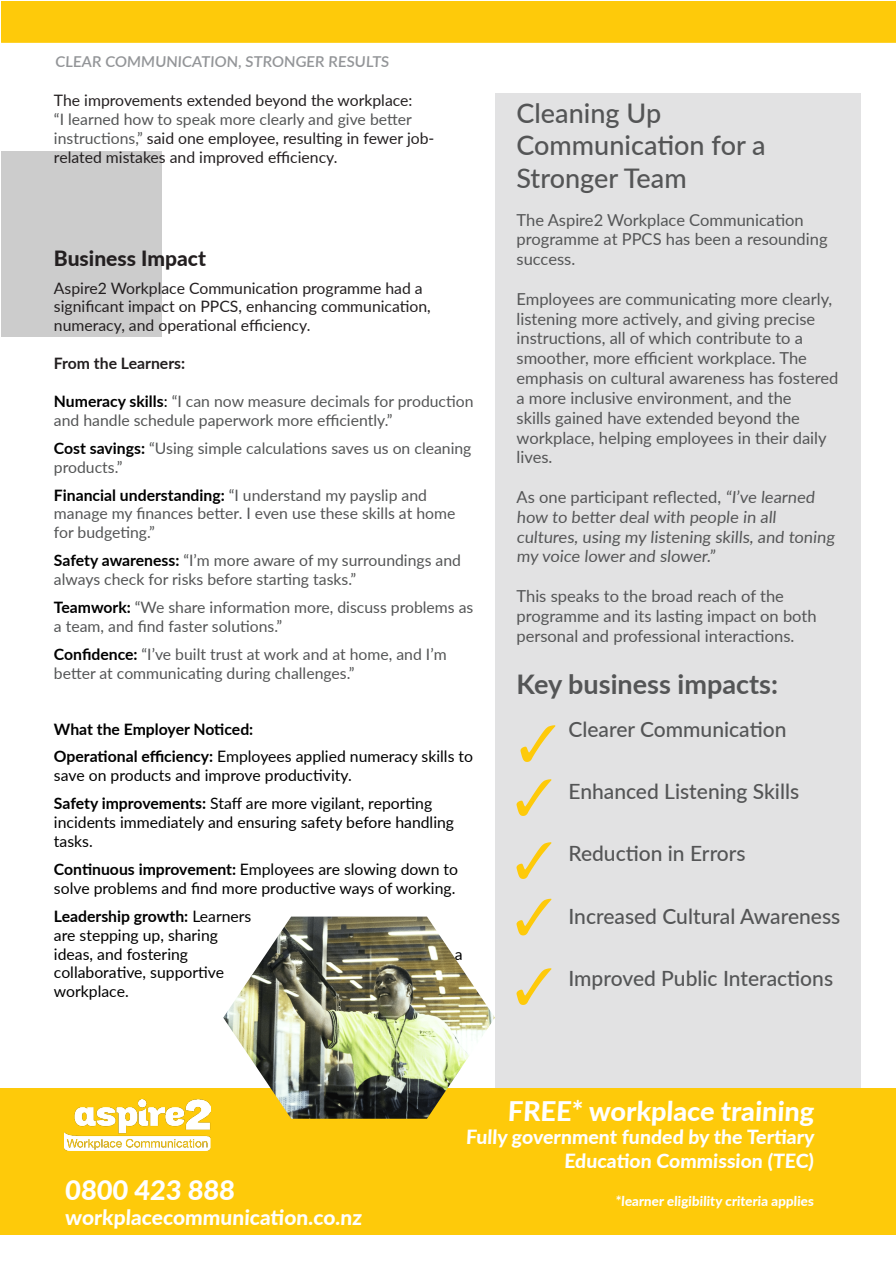
<style>
.page{position:relative;width:896px;height:1265px;background:#fff}
.page>*{position:absolute;margin:0;border:0;box-sizing:border-box;transform-origin:0 0}
.t1{font:500 27px/32.4px "Lato";color:#545556}
.t2{font:800 27px "Lato";color:#fff}
.t3{font:700 27px "Lato";color:#545556}
.t4{font:500 21px "Lato";color:#545556}
.t5{font:800 21px "Lato";color:#fff}
.t6{font:800 21px "Lato";color:#231f20}
.t7{font:800 19.5px/23.4px "Lato";color:#fff;text-align:right}
.t8{font:16.5px/19.8px "Lato";color:#545556}
.t9{font:15.75px/18.9px "Lato";color:#545556}
.t10{font:15.75px/18.9px "Lato";color:#000}
.t11{font:15.75px/18.9px "Lato";color:#231f20}
.t12{font:700 15.75px "Lato";letter-spacing:-.005em;color:#000}
.t13{font:700 15.75px "Lato";color:#231f20}
.t14{font:600 15px "Lato";color:#939598}
.t15{font:800 13.5px "Lato";color:#fff}
.s1{color:#545556}
.s2{font-weight:700;color:#000}
.s3{color:#000}
.s4{font-weight:700}
</style>
<div class="page">
<div style="left:1px;top:151px;width:161px;height:186px;background:#ccc"></div>
<div style="left:494px;top:94px;width:366px;height:1085px;background:#e2e2e3"></div>
<svg style="left:520px;top:725px;width:35px;height:37px"></svg>
<svg style="left:516px;top:779px;width:35px;height:37px"></svg>
<svg style="left:516px;top:842px;width:35px;height:37px"></svg>
<svg style="left:516px;top:899px;width:35px;height:36px"></svg>
<div style="left:0;top:1088px;width:895px;height:146px;background:#feca0a"></div>
<img style="left:65px;top:1099px;width:145px;height:51px">
<div style="left:1px;top:1px;width:894px;height:42px;background:#feca0a"></div>
<img style="left:223px;top:917px;width:271px;height:202px">
<svg style="left:516px;top:968px;width:35px;height:37px"></svg>
<p class="t14" style="left:55px;top:51px;width:336px">CLEAR COMMUNICATION, STRONGER RESULTS</p>
<p class="t11" style="left:54px;top:90px;width:382px">The improvements extended beyond the workplace:<br><span class="s1">“I learned how to speak more clearly and give better instructions,”</span> said one employee, resulting in fewer job&shy;related mistakes and improved efficiency.</p>
<p class="t6" style="left:54px;top:242px;width:153px">Business Impact</p>
<p class="t11" style="left:54px;top:278px;width:378px">Aspire2 Workplace Communication programme had a significant impact on PPCS, enhancing communication, numeracy, and operational efficiency.</p>
<p class="t13" style="left:54px;top:352px;width:133px">From the Learners:</p>
<p class="t9" style="left:54px;top:391px;width:421px"><span class="s2">Numeracy skills</span><span class="s3">:</span> “I can now measure decimals for production and handle schedule paperwork more efficiently.”</p>
<p class="t9" style="left:54px;top:438px;width:419px"><span class="s2">Cost savings:</span> “Using simple calculations saves us on cleaning products.”</p>
<p class="t9" style="left:54px;top:485px;width:403px"><span class="s2">Financial understanding:</span> “I understand my payslip and manage my finances better. I even use these skills at home for budgeting.”</p>
<p class="t9" style="left:54px;top:550px;width:408px"><span class="s2">Safety awareness:</span> “I’m more aware of my surroundings and always check for risks before starting tasks.”</p>
<p class="t9" style="left:54px;top:597px;width:421px"><span class="s2">Teamwork:</span> “We share information more, discuss problems as a team, and find faster solutions.”</p>
<p class="t9" style="left:54px;top:644px;width:394px"><span class="s2">Confidence:</span> “I’ve built trust at work and at home, and I’m better at communicating during challenges.”</p>
<p class="t12" style="left:54px;top:717px;width:201px">What the Employer Noticed:</p>
<p class="t10" style="left:54px;top:747px;width:420px"><span class="s4">Operational efficiency:</span> Employees applied numeracy skills to save on products and improve productivity.</p>
<p class="t10" style="left:54px;top:793px;width:401px"><span class="s4">Safety improvements:</span> Staff are more vigilant, reporting incidents immediately and ensuring safety before handling tasks.</p>
<p class="t10" style="left:54px;top:859px;width:405px"><span class="s4">Continuous improvement:</span> Employees are slowing down to solve problems and find more productive ways of working.</p>
<p class="t10" style="left:54px;top:906px;width:199px"><span class="s4">Leadership growth:</span> Learners are stepping up, sharing ideas, and fostering</p>
<p class="t10" style="left:454px;top:944px;width:9px">a</p>
<p class="t10" style="left:54px;top:963px;width:172px">collaborative, supportive workplace.</p>
<p class="t1" style="left:516px;top:96px;width:250px">Cleaning Up<br>Communication for a<br>Stronger Team</p>
<p class="t8" style="left:516px;top:209px;width:312px">The Aspire2 Workplace Communication programme at PPCS has been a resounding success.</p>
<p class="t8" style="left:516px;top:288px;width:323px">Employees are communicating more clearly, listening more actively, and giving precise instructions, all of which contribute to a smoother, more efficient workplace. The emphasis on cultural awareness has fostered a more inclusive environment, and the<br>skills gained have extended beyond the workplace, helping employees in their daily lives.</p>
<p class="t8" style="left:516px;top:486px;width:321px">As one participant reflected, “I’ve learned how to better deal with people in all cultures, using my listening skills, and toning my voice lower and slower.”</p>
<p class="t8" style="left:516px;top:585px;width:301px">This speaks to the broad reach of the programme and its lasting impact on both personal and professional interactions.</p>
<p class="t3" style="left:516px;top:664px;width:263px">Key business impacts:</p>
<p class="t4" style="left:568px;top:714px;width:219px">Clearer Communication</p>
<p class="t4" style="left:568px;top:776px;width:232px">Enhanced Listening Skills</p>
<p class="t4" style="left:568px;top:839px;width:179px">Reduction in Errors</p>
<p class="t4" style="left:568px;top:901px;width:273px">Increased Cultural Awareness</p>
<p class="t4" style="left:568px;top:963px;width:266px">Improved Public Interactions</p>
<p class="t2" style="left:65px;top:1170px;width:173px">0800 423 888</p>
<p class="t5" style="left:65px;top:1202px;width:300px">workplacecommunication.co.nz</p>
<p class="t2" style="left:507px;top:1091px;width:310px">FREE* workplace training</p>
<p class="t7" style="left:465px;top:1125px;width:351px">Fully government funded by the Tertiary<br>Education Commission (TEC)</p>
<p class="t15" style="left:615px;top:1191px;width:201px">*learner eligibility criteria applies</p>
</div>
